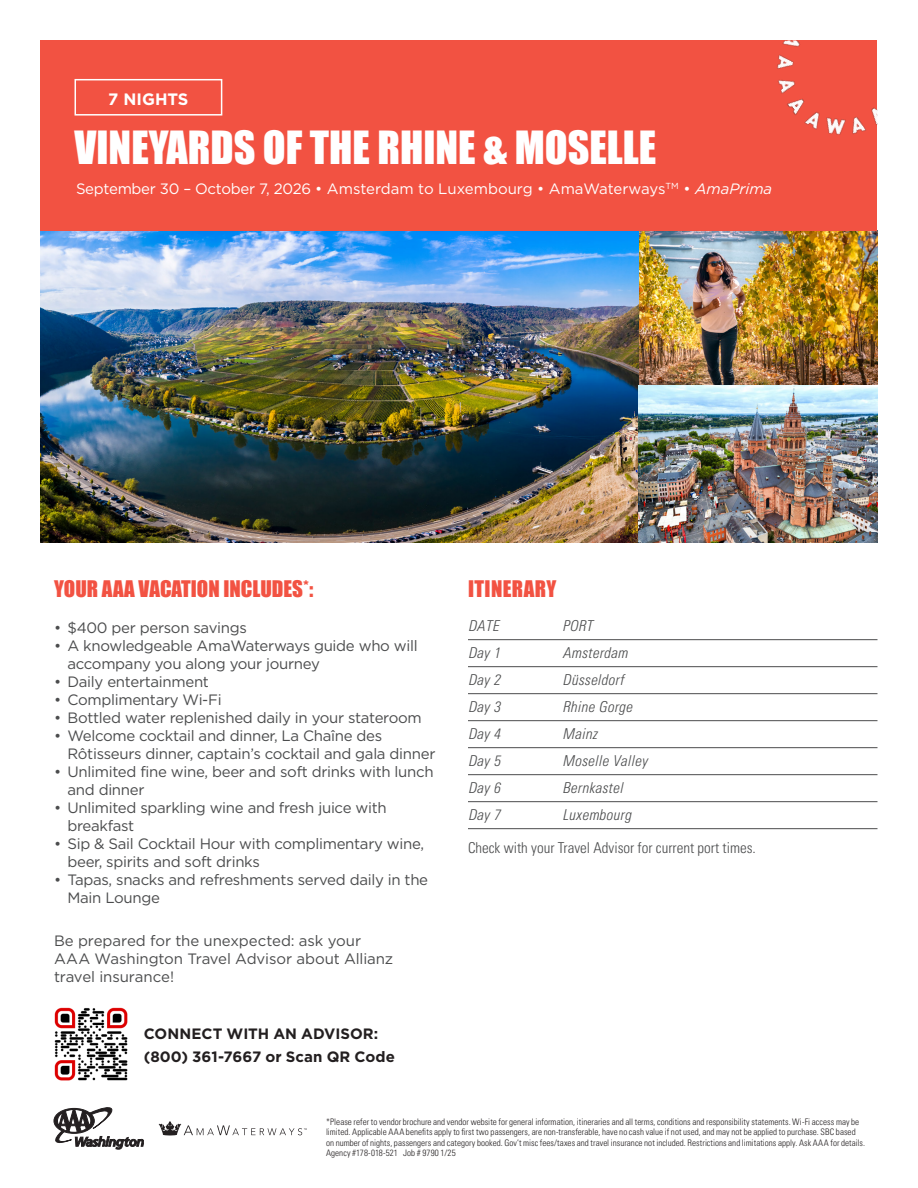
<style>
.page{position:relative;width:918px;height:1188px;background:#fff}
.page>*{position:absolute;margin:0;border:0;box-sizing:border-box;transform-origin:0 0}
.t1{font:42px "Impact";color:#fff}
.t2{font:21px "Impact";color:#f25242}
.t3{font:21px "Impact";letter-spacing:.02em;color:#f25242}
.t4{font:700 16.5px "Gotham";color:#fff}
.t5{font:15px/18px "Gotham";letter-spacing:-.02em;color:#4b4c4d}
.t6{font:italic 300 condensed 15px "Univers LT Pro";letter-spacing:.02em;color:#4b4c4d}
.t7{font:15px "Gotham";letter-spacing:-.02em;color:#fff}
.t8{font:300 condensed 15px "Univers LT Pro";color:#4b4c4d}
.t9{font:700 15px "Gotham";color:#231f20}
.t10{font:300 condensed 9px/10.5px "Univers LT Pro";letter-spacing:.005em;color:#231f20}
.s1{font-style:italic}
</style>
<div class="page">
<img style="left:638px;top:231px;width:240px;height:155px">
<img style="left:40px;top:231px;width:598px;height:312px">
<img style="left:638px;top:386px;width:240px;height:157px">
<div style="left:40px;top:40px;width:838px;height:191px;background:#f25242"></div>
<img style="left:777px;top:40px;width:101px;height:123px">
<img style="left:54px;top:1007px;width:74px;height:74px">
<div style="left:75px;top:79px;width:147px;height:37px;border:2px solid #fff"></div>
<hr style="left:468px;top:639px;width:410px;height:1px;background:#4b4c4d">
<hr style="left:468px;top:666px;width:410px;height:1px;background:#4b4c4d">
<hr style="left:468px;top:693px;width:410px;height:1px;background:#4b4c4d">
<hr style="left:468px;top:720px;width:410px;height:1px;background:#4b4c4d">
<hr style="left:468px;top:747px;width:410px;height:1px;background:#4b4c4d">
<hr style="left:468px;top:774px;width:410px;height:1px;background:#4b4c4d">
<hr style="left:468px;top:801px;width:410px;height:1px;background:#4b4c4d">
<hr style="left:468px;top:828px;width:410px;height:1px;background:#4b4c4d">
<svg style="left:159px;top:1121px;width:148px;height:14px"></svg>
<svg style="left:54px;top:1108px;width:90px;height:41px"></svg>
<p class="t4" style="left:108px;top:89px;width:82px">7 NIGHTS</p>
<p class="t1" style="left:75px;top:115px;width:583px">VINEYARDS OF THE RHINE &amp; MOSELLE</p>
<p class="t7" style="left:76px;top:179px;width:698px">September 30 – October 7, 2026 • Amsterdam to Luxembourg • AmaWaterways<sup>TM</sup> • <span class="s1">AmaPrima</span></p>
<p class="t2" style="left:54px;top:573px;width:261px">YOUR AAA VACATION INCLUDES*:</p>
<p class="t5" style="left:54px;top:618px;width:194px">• $400 per person savings</p>
<p class="t5" style="left:68px;top:636px;width:352px;text-indent:-14px">• A knowledgeable AmaWaterways guide who will accompany you along your journey</p>
<p class="t5" style="left:54px;top:672px;width:157px">• Daily entertainment</p>
<p class="t5" style="left:54px;top:690px;width:169px">• Complimentary Wi-Fi</p>
<p class="t5" style="left:54px;top:708px;width:369px">• Bottled water replenished daily in your stateroom</p>
<p class="t5" style="left:68px;top:726px;width:369px;text-indent:-14px">• Welcome cocktail and dinner, La Chaîne des<br>Rôtisseurs dinner, captain’s cocktail and gala dinner</p>
<p class="t5" style="left:68px;top:762px;width:368px;text-indent:-14px">• Unlimited fine wine, beer and soft drinks with lunch and dinner</p>
<p class="t5" style="left:68px;top:798px;width:321px;text-indent:-14px">• Unlimited sparkling wine and fresh juice with breakfast</p>
<p class="t5" style="left:68px;top:834px;width:358px;text-indent:-14px">• Sip &amp; Sail Cocktail Hour with complimentary wine, beer, spirits and soft drinks</p>
<p class="t5" style="left:68px;top:870px;width:362px;text-indent:-14px">• Tapas, snacks and refreshments served daily in the<br>Main Lounge</p>
<p class="t5" style="left:54px;top:931px;width:341px">Be prepared for the unexpected: ask your<br>AAA Washington Travel Advisor about Allianz travel insurance!</p>
<p class="t9" style="left:144px;top:1024px;width:236px">CONNECT WITH AN ADVISOR:</p>
<p class="t9" style="left:144px;top:1046px;width:252px">(800) 361-7667 or Scan QR Code</p>
<p class="t3" style="left:468px;top:573px;width:90px">ITINERARY</p>
<p class="t6" style="left:468px;top:615px;width:32px">DATE</p>
<p class="t6" style="left:562px;top:615px;width:32px">PORT</p>
<p class="t6" style="left:468px;top:642px;width:34px">Day 1</p>
<p class="t6" style="left:562px;top:642px;width:66px">Amsterdam</p>
<p class="t6" style="left:468px;top:669px;width:34px">Day 2</p>
<p class="t6" style="left:562px;top:669px;width:63px">Düsseldorf</p>
<p class="t6" style="left:468px;top:696px;width:34px">Day 3</p>
<p class="t6" style="left:562px;top:696px;width:71px">Rhine Gorge</p>
<p class="t6" style="left:468px;top:723px;width:34px">Day 4</p>
<p class="t6" style="left:562px;top:723px;width:36px">Mainz</p>
<p class="t6" style="left:468px;top:750px;width:34px">Day 5</p>
<p class="t6" style="left:562px;top:750px;width:86px">Moselle Valley</p>
<p class="t6" style="left:468px;top:777px;width:34px">Day 6</p>
<p class="t6" style="left:562px;top:777px;width:62px">Bernkastel</p>
<p class="t6" style="left:468px;top:804px;width:34px">Day 7</p>
<p class="t6" style="left:562px;top:804px;width:70px">Luxembourg</p>
<p class="t8" style="left:468px;top:837px;width:289px">Check with your Travel Advisor for current port times.</p>
<p class="t10" style="left:326px;top:1116px;width:540px">*Please refer to vendor brochure and vendor website for general information, itineraries and all terms, conditions and responsibility statements. Wi-Fi access may be limited. Applicable AAA benefits apply to first two passengers, are non-transferable, have no cash value if not used, and may not be applied to purchase. SBC based on number of nights, passengers and category booked. Gov’t misc fees/taxes and travel insurance not included. Restrictions and limitations apply. Ask AAA for details.<br>Agency #178-018-521 Job # 9790 1/25</p>
</div>
